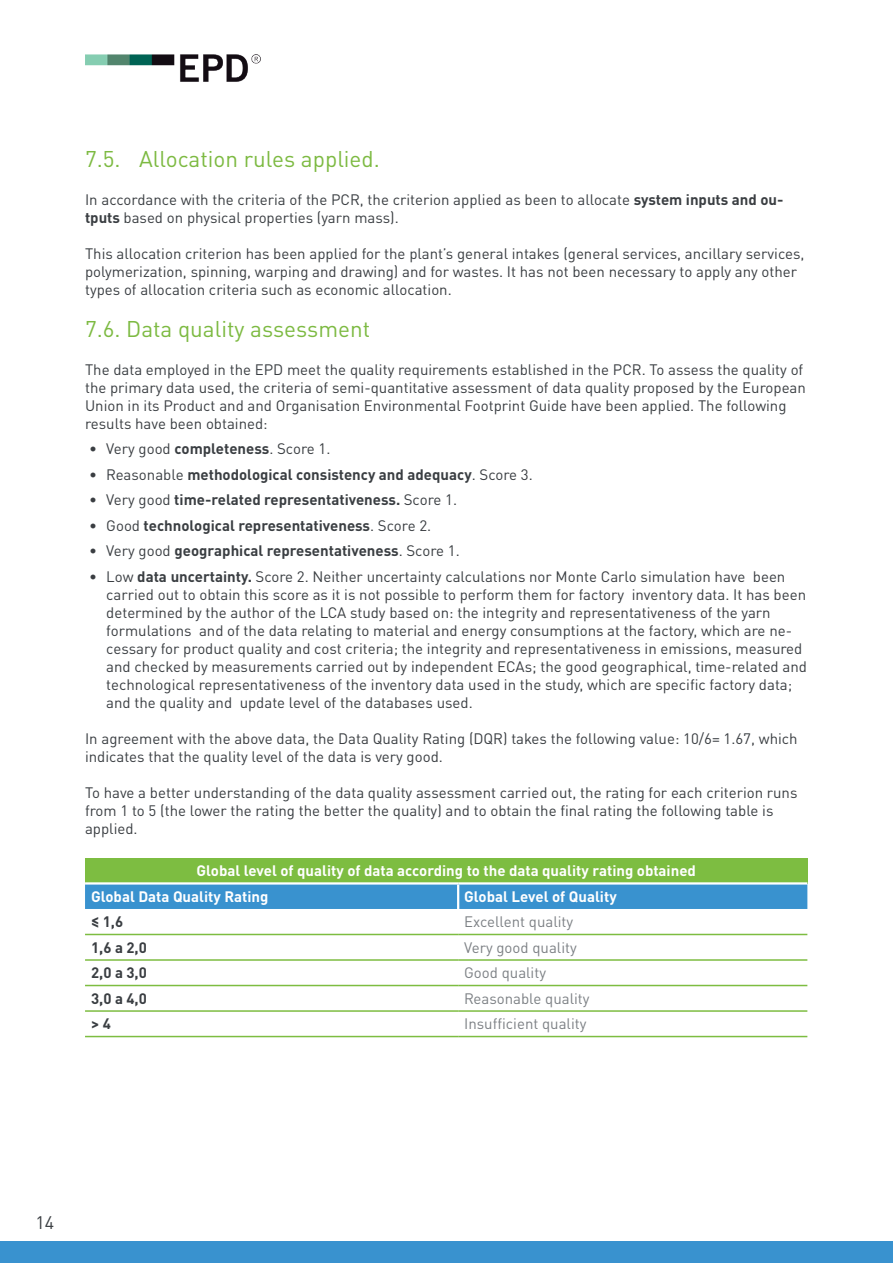
<style>
.page{position:relative;width:893px;height:1263px;background:#fff}
.page>*{position:absolute;margin:0;border:0;box-sizing:border-box;transform-origin:0 0}
.t1{font:22.5px "DIN Pro";color:#7dba42}
.t2{font:18px "DIN Pro";color:#3a3e42}
.t3{font:15px/18px "DIN Pro";color:#3a3e42}
.t4{font:700 15px "DIN Pro";color:#3a3e42}
.t5{font:700 15px "DIN Pro";color:#fff}
.t6{font:15px "DIN Pro";color:#7c8084}
.s1{font-weight:700}
.s2{font-weight:400}
</style>
<div class="page">
<div style="left:0;top:1242px;width:893px;height:21px;background:#3992cf"></div>
<img style="left:85px;top:54px;width:175px;height:28px">
<div style="left:85px;top:858px;width:722px;height:25px;background:#7dbd41"></div>
<div style="left:85px;top:884px;width:722px;height:25px;background:#3992cf"></div>
<hr style="left:85px;top:882px;width:373px;height:2px;background:#fff">
<hr style="left:458px;top:882px;width:349px;height:2px;background:#fff">
<hr style="left:457px;top:884px;width:2px;height:25px;background:#fff">
<hr style="left:85px;top:934px;width:373px;height:1px;background:#7dbd41">
<hr style="left:458px;top:934px;width:349px;height:1px;background:#7dbd41">
<hr style="left:85px;top:959px;width:373px;height:2px;background:#7dbd41">
<hr style="left:458px;top:959px;width:349px;height:2px;background:#7dbd41">
<hr style="left:85px;top:985px;width:373px;height:1px;background:#7dbd41">
<hr style="left:458px;top:985px;width:349px;height:1px;background:#7dbd41">
<hr style="left:85px;top:1010px;width:373px;height:2px;background:#7dbd41">
<hr style="left:85px;top:1036px;width:373px;height:1px;background:#7dbd41">
<hr style="left:458px;top:1010px;width:349px;height:2px;background:#7dbd41">
<hr style="left:458px;top:1036px;width:349px;height:1px;background:#7dbd41">
<p class="t1" style="left:85px;top:141px;width:296px">7.5. Allocation rules applied.</p>
<p class="t3" style="left:85px;top:189px;width:700px">In accordance with the criteria of the PCR, the criterion applied as been to allocate <span class="s1">system inputs and ou&shy;tputs</span> based on physical properties (yarn mass).</p>
<p class="t3" style="left:85px;top:243px;width:721px">This allocation criterion has been applied for the plant’s general intakes (general services, ancillary services, polymerization, spinning, warping and drawing) and for wastes. It has not been necessary to apply any other types of allocation criteria such as economic allocation.</p>
<p class="t1" style="left:85px;top:311px;width:287px">7.6. Data quality assessment</p>
<p class="t3" style="left:85px;top:359px;width:722px">The data employed in the EPD meet the quality requirements established in the PCR. To assess the quality of the primary data used, the criteria of semi-quantitative assessment of data quality proposed by the European Union in its Product and and Organisation Environmental Footprint Guide have been applied. The following results have been obtained:</p>
<p class="t3" style="left:89px;top:438px;width:243px">• Very good <span class="s1">completeness</span>. Score 1.</p>
<p class="t4" style="left:89px;top:462px;width:445px"><span class="s2">• Reasonable</span> methodological consistency and adequacy<span class="s2">. Score 3.</span></p>
<p class="t4" style="left:89px;top:487px;width:369px"><span class="s2">• Very good</span> time-related representativeness. <span class="s2">Score 1.</span></p>
<p class="t4" style="left:89px;top:513px;width:343px"><span class="s2">• Good</span> technological representativeness<span class="s2">. Score 2.</span></p>
<p class="t4" style="left:89px;top:538px;width:372px"><span class="s2">• Very good</span> geographical representativeness<span class="s2">. Score 1.</span></p>
<p class="t3" style="left:106px;top:566px;width:702px;text-indent:-17px">• Low <span class="s1">data uncertainty.</span> Score 2. Neither uncertainty calculations nor Monte Carlo simulation have been carried out to obtain this score as it is not possible to perform them for factory inventory data. It has been determined by the author of the LCA study based on: the integrity and representativeness of the yarn formulations and of the data relating to material and energy consumptions at the factory, which are ne&shy;cessary for product quality and cost criteria; the integrity and representativeness in emissions, measured and checked by measurements carried out by independent ECAs; the good geographical, time-related and technological representativeness of the inventory data used in the study, which are specific factory data; and the quality and update level of the databases used.</p>
<p class="t3" style="left:85px;top:728px;width:714px">In agreement with the above data, the Data Quality Rating (DQR) takes the following value: 10/6= 1.67, which indicates that the quality level of the data is very good.</p>
<p class="t3" style="left:85px;top:782px;width:714px">To have a better understanding of the data quality assessment carried out, the rating for each criterion runs from 1 to 5 (the lower the rating the better the quality) and to obtain the final rating the following table is applied.</p>
<p class="t5" style="left:196px;top:858px;width:501px">Global level of quality of data according to the data quality rating obtained</p>
<p class="t5" style="left:91px;top:884px;width:179px">Global Data Quality Rating</p>
<p class="t5" style="left:464px;top:884px;width:154px">Global Level of Quality</p>
<p class="t4" style="left:91px;top:909px;width:34px">≤ 1,6</p>
<p class="t6" style="left:464px;top:910px;width:111px">Excellent quality</p>
<p class="t4" style="left:91px;top:935px;width:57px">1,6 a 2,0</p>
<p class="t6" style="left:464px;top:935px;width:114px">Very good quality</p>
<p class="t4" style="left:91px;top:960px;width:57px">2,0 a 3,0</p>
<p class="t6" style="left:464px;top:961px;width:83px">Good quality</p>
<p class="t4" style="left:91px;top:986px;width:57px">3,0 a 4,0</p>
<p class="t6" style="left:464px;top:986px;width:127px">Reasonable quality</p>
<p class="t4" style="left:91px;top:1011px;width:21px">&gt; 4</p>
<p class="t6" style="left:464px;top:1012px;width:124px">Insufficient quality</p>
<p class="t2" style="left:35px;top:1209px;width:20px">14</p>
</div>
